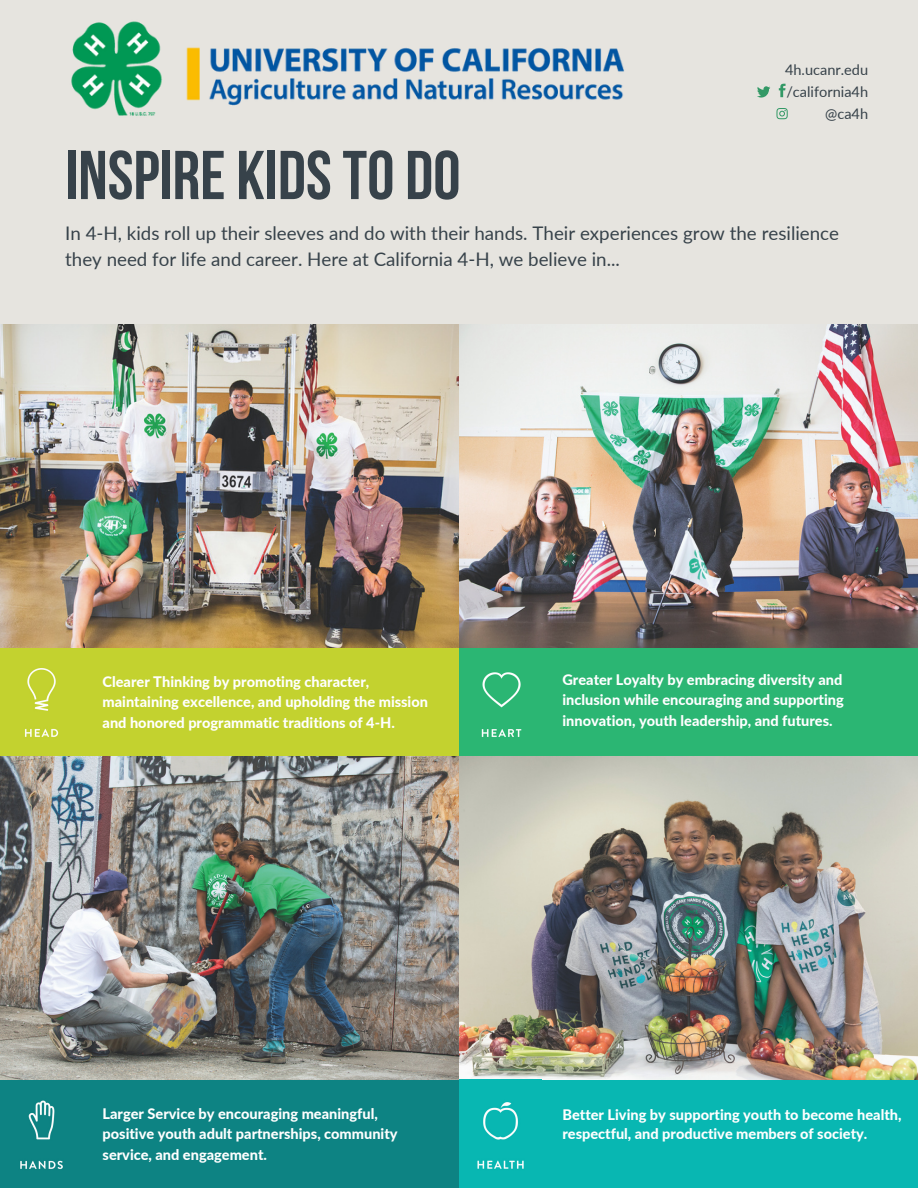
<style>
.page{position:relative;width:918px;height:1188px;background:#fff}
.page>*{position:absolute;margin:0;border:0;box-sizing:border-box;transform-origin:0 0}
.t1{font:68.85px "Bebas Neue Cyrillic";color:#37424a}
.t2{font:18.75px/25.8px "Lato";color:#37424a}
.t3{font:800 14.55px/20.2px "Lato";color:#fff}
.t4{font:14.55px/21.9px "Lato";color:#37424a;text-align:right}
</style>
<div class="page">
<img style="left:0;top:324px;width:918px;height:324px">
<img style="left:0;top:756px;width:918px;height:324px">
<div style="left:0;top:0;width:918px;height:324px;background:#e6e4df"></div>
<div style="left:0;top:648px;width:459px;height:108px;background:#c3d22f"></div>
<div style="left:459px;top:648px;width:459px;height:108px;background:#2bb673"></div>
<div style="left:0;top:1080px;width:461px;height:108px;background:#0d8383"></div>
<div style="left:459px;top:1080px;width:459px;height:108px;background:#08b7b2"></div>
<img style="left:25px;top:668px;width:34px;height:69px">
<img style="left:481px;top:672px;width:41px;height:65px">
<img style="left:20px;top:1100px;width:43px;height:70px">
<img style="left:477px;top:1102px;width:47px;height:67px">
<svg style="left:779px;top:84px;width:7px;height:13px"></svg>
<svg style="left:776px;top:108px;width:12px;height:11px"></svg>
<img style="left:71px;top:21px;width:553px;height:95px">
<svg style="left:757px;top:86px;width:13px;height:12px"></svg>
<p class="t4" style="left:785px;top:59px;width:85px">4h.ucanr.edu /california4h @ca4h</p>
<h1 class="t1" style="left:65px;top:147px;width:397px">INSPIRE KIDS TO DO</h1>
<p class="t2" style="left:65px;top:220px;width:775px">In 4-H, kids roll up their sleeves and do with their hands. Their experiences grow the resilience they need for life and career. Here at California 4-H, we believe in...</p>
<p class="t3" style="left:103px;top:671px;width:327px">Clearer Thinking by promoting character, maintaining excellence, and upholding the mission and honored programmatic traditions of 4-H.</p>
<p class="t3" style="left:562px;top:669px;width:283px;text-align:justify">Greater Loyalty by embracing diversity and inclusion while encouraging and supporting innovation, youth leadership, and futures.</p>
<p class="t3" style="left:103px;top:1103px;width:297px">Larger Service by encouraging meaningful, positive youth adult partnerships, community service, and engagement.</p>
<p class="t3" style="left:562px;top:1105px;width:341px;line-height:19.4px">Better Living by supporting youth to become health, respectful, and productive members of society.</p>
</div>
